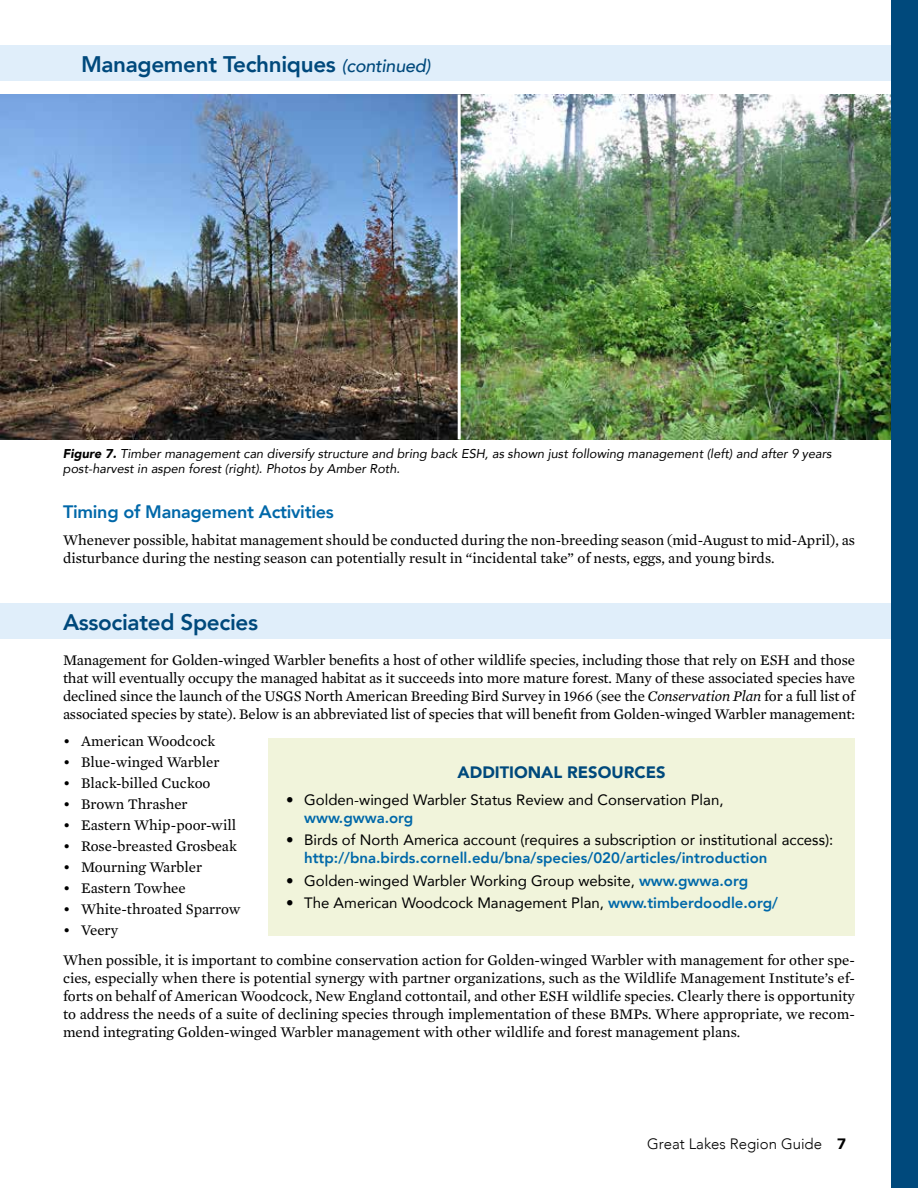
<style>
.page{position:relative;width:918px;height:1188px;background:#fff}
.page>*{position:absolute;margin:0;border:0;box-sizing:border-box;transform-origin:0 0}
.t1{font:800 22.5px "Avenir LT Com";letter-spacing:-.015em;color:#00497c}
.t2{font:800 18px "Avenir LT Com";letter-spacing:-.015em;color:#0068a9}
.t3{font:900 16.5px "Avenir LT Com";color:#00497c}
.t4{font:15px/18px "Mercury Text G2";color:#000;text-align:justify}
.t5{font:15px "Avenir LT Com";color:#000}
.t6{font:800 15px "Avenir LT Com";color:#0068a9}
.t7{font:300 15px "Avenir LT Com";color:#000}
.t8{font:italic 12.75px/15.3px "Avenir LT Com";color:#000}
.s1{font-weight:500;font-style:italic;font-size:18px}
.s2{font-weight:900}
.s3{font-style:italic}
.s4{font-weight:800;color:#0068a9}
</style>
<div class="page">
<div style="left:0;top:603px;width:918px;height:36px;background:#e0eefa"></div>
<img style="left:0;top:94px;width:891px;height:345px">
<div style="left:268px;top:738px;width:587px;height:198px;background:#f1f4db"></div>
<hr style="left:458px;top:94px;width:3px;height:345px;background:#fff">
<div style="left:0;top:45px;width:918px;height:36px;background:#e0eefa"></div>
<div style="left:891px;top:0;width:27px;height:1188px;background:#00497c"></div>
<h1 class="t1" style="left:81px;top:51px;width:351px">Management Techniques <span class="s1">(continued)</span></h1>
<p class="t8" style="left:63px;top:446px;width:770px"><span class="s2">Figure 7.</span> Timber management can diversify structure and bring back ESH, as shown just following management (left) and after 9 years post-harvest in aspen forest (right). Photos by Amber Roth.</p>
<p class="t2" style="left:63px;top:501px;width:272px">Timing of Management Activities</p>
<p class="t4" style="left:63px;top:530px;width:794px">Whenever possible, habitat management should be conducted during the non-breeding season (mid-August to mid-April), as disturbance during the nesting season can potentially result in “incidental take” of nests, eggs, and young birds.</p>
<h1 class="t1" style="left:63px;top:609px;width:197px">Associated Species</h1>
<p class="t4" style="left:63px;top:651px;width:795px">Management for Golden-winged Warbler benefits a host of other wildlife species, including those that rely on ESH and those that will eventually occupy the managed habitat as it succeeds into more mature forest. Many of these associated species have declined since the launch of the USGS North American Breeding Bird Survey in 1966 (see the <span class="s3">Conservation Plan</span> for a full list of associated species by state). Below is an abbreviated list of species that will benefit from Golden-winged Warbler management:</p>
<p class="t4" style="left:63px;top:732px;width:154px">• American Woodcock</p>
<p class="t4" style="left:63px;top:753px;width:158px">• Blue-winged Warbler</p>
<p class="t4" style="left:63px;top:774px;width:149px">• Black-billed Cuckoo</p>
<p class="t4" style="left:63px;top:795px;width:126px">• Brown Thrasher</p>
<p class="t4" style="left:63px;top:816px;width:175px">• Eastern Whip-poor-will</p>
<p class="t4" style="left:63px;top:837px;width:176px">• Rose-breasted Grosbeak</p>
<p class="t4" style="left:63px;top:858px;width:141px">• Mourning Warbler</p>
<p class="t4" style="left:63px;top:879px;width:124px">• Eastern Towhee</p>
<p class="t4" style="left:63px;top:900px;width:179px">• White-throated Sparrow</p>
<p class="t4" style="left:63px;top:915px;width:793px;line-height:30px">• Veery<br>When possible, it is important to combine conservation action for Golden-winged Warbler with management for other spe-</p>
<p class="t4" style="left:63px;top:969px;width:794px">cies, especially when there is potential synergy with partner organizations, such as the Wildlife Management Institute’s ef&shy;forts on behalf of American Woodcock, New England cottontail, and other ESH wildlife species. Clearly there is opportunity to address the needs of a suite of declining species through implementation of these BMPs. Where appropriate, we recom&shy;mend integrating Golden-winged Warbler management with other wildlife and forest management plans.</p>
<p class="t3" style="left:458px;top:762px;width:210px">ADDITIONAL RESOURCES</p>
<p class="t5" style="left:286px;top:791px;width:439px">• Golden-winged Warbler Status Review and Conservation Plan,</p>
<p class="t6" style="left:304px;top:809px;width:111px">www.gwwa.org</p>
<p class="t5" style="left:286px;top:831px;width:549px">• Birds of North America account (requires a subscription or institutional access):</p>
<p class="t6" style="left:304px;top:849px;width:465px">http://bna.birds.cornell.edu/bna/species/020/articles/introduction</p>
<p class="t5" style="left:286px;top:872px;width:463px">• Golden-winged Warbler Working Group website, <span class="s4">www.gwwa.org</span></p>
<p class="t5" style="left:286px;top:894px;width:493px">• The American Woodcock Management Plan, <span class="s4">www.timberdoodle.org/</span></p>
<p class="t7" style="left:647px;top:1135px;width:200px">Great Lakes Region Guide <span class="s2">7</span></p>
</div>
